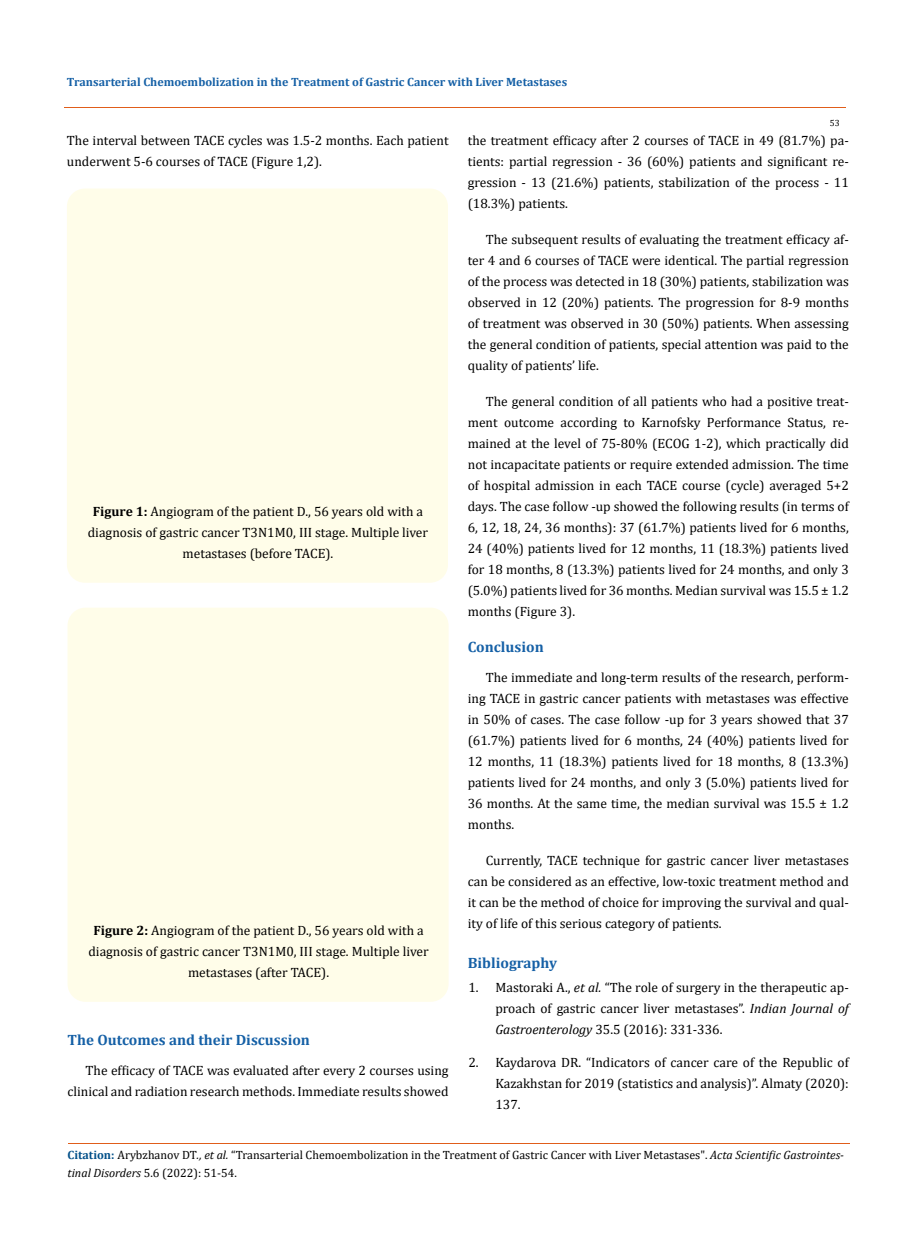
<style>
.page{position:relative;width:917px;height:1242px;background:#fff}
.page>*{position:absolute;margin:0;border:0;box-sizing:border-box;transform-origin:0 0}
.t1{font:700 15px "Cambria";color:#1560a6}
.t2{font:13.5px/21px "Cambria";color:#000;text-align:justify}
.t3{font:12px/18px "Cambria";color:#000}
.t4{font:700 12px "Cambria";color:#1560a6}
.t5{font:9px "Cambria";color:#000}
.s1{font-weight:700}
.s2{font-style:italic}
.s3{font-weight:700;color:#035089}
</style>
<div class="page">
<hr style="left:64px;top:108px;width:781px;height:1px;background:#e05d1a">
<hr style="left:68px;top:1144px;width:781px;height:1px;background:#e05d1a">
<div style="left:67px;top:189px;width:381px;height:394px;background:#fffde9;border-radius:18px"></div>
<div style="left:68px;top:608px;width:380px;height:394px;background:#fffde9;border-radius:18px"></div>
<p class="t4" style="left:67px;top:73px;width:501px">Transarterial Chemoembolization in the Treatment of Gastric Cancer with Liver Metastases</p>
<p class="t5" style="left:829px;top:118px;width:11px">53</p>
<p class="t2" style="left:67px;top:130px;width:383px">The interval between TACE cycles was 1.5-2 months. Each patient underwent 5-6 courses of TACE (Figure 1,2).</p>
<p class="t2" style="left:468px;top:130px;width:382px">the treatment efficacy after 2 courses of TACE in 49 (81.7%) pa&shy;tients: partial regression - 36 (60%) patients and significant re&shy;gression - 13 (21.6%) patients, stabilization of the process - 11 (18.3%) patients.</p>
<p class="t2" style="left:468px;top:229px;width:382px;text-indent:18px">The subsequent results of evaluating the treatment efficacy af&shy;ter 4 and 6 courses of TACE were identical. The partial regression of the process was detected in 18 (30%) patients, stabilization was observed in 12 (20%) patients. The progression for 8-9 months of treatment was observed in 30 (50%) patients. When assessing the general condition of patients, special attention was paid to the quality of patients’ life.</p>
<p class="t2" style="left:468px;top:391px;width:382px;text-indent:18px">The general condition of all patients who had a positive treat&shy;ment outcome according to Karnofsky Performance Status, re&shy;mained at the level of 75-80% (ECOG 1-2), which practically did not incapacitate patients or require extended admission. The time of hospital admission in each TACE course (cycle) averaged 5+2 days. The case follow -up showed the following results (in terms of 6, 12, 18, 24, 36 months): 37 (61.7%) patients lived for 6 months, 24 (40%) patients lived for 12 months, 11 (18.3%) patients lived for 18 months, 8 (13.3%) patients lived for 24 months, and only 3 (5.0%) patients lived for 36 months. Median survival was 15.5 ± 1.2 months (Figure 3).</p>
<p class="t1" style="left:468px;top:637px;width:77px">Conclusion</p>
<p class="t2" style="left:468px;top:667px;width:382px;text-indent:18px">The immediate and long-term results of the research, perform&shy;ing TACE in gastric cancer patients with metastases was effective in 50% of cases. The case follow -up for 3 years showed that 37 (61.7%) patients lived for 6 months, 24 (40%) patients lived for 12 months, 11 (18.3%) patients lived for 18 months, 8 (13.3%) patients lived for 24 months, and only 3 (5.0%) patients lived for 36 months. At the same time, the median survival was 15.5 ± 1.2 months.</p>
<p class="t2" style="left:468px;top:850px;width:382px;text-indent:18px">Currently, TACE technique for gastric cancer liver metastases can be considered as an effective, low-toxic treatment method and it can be the method of choice for improving the survival and qual&shy;ity of life of this serious category of patients.</p>
<p class="t2" style="left:88px;top:501px;width:342px;text-align:center"><span class="s1">Figure 1:</span> Angiogram of the patient D., 56 years old with a diagnosis of gastric cancer T3N1M0, III stage. Multiple liver metastases (before TACE).</p>
<p class="t2" style="left:88px;top:920px;width:342px;text-align:center"><span class="s1">Figure 2:</span> Angiogram of the patient D., 56 years old with a diagnosis of gastric cancer T3N1M0, III stage. Multiple liver metastases (after TACE).</p>
<p class="t1" style="left:468px;top:953px;width:91px">Bibliography</p>
<p class="t1" style="left:68px;top:1029px;width:244px">The Outcomes and their Discussion</p>
<p class="t2" style="left:68px;top:1060px;width:382px;text-align:right">The efficacy of TACE was evaluated after every 2 courses using clinical and radiation research methods. Immediate results showed</p>
<p class="t2" style="left:495px;top:977px;width:355px;text-indent:-27px">1. Mastoraki A., <span class="s2">et al.</span> “The role of surgery in the therapeutic ap&shy;proach of gastric cancer liver metastases”. <span class="s2">Indian Journal of Gastroenterology</span> 35.5 (2016): 331-336.</p>
<p class="t2" style="left:495px;top:1052px;width:355px;text-indent:-27px">2. Kaydarova DR. “Indicators of cancer care of the Republic of Kazakhstan for 2019 (statistics and analysis)”. Almaty (2020):<br>137.</p>
<p class="t3" style="left:68px;top:1146px;width:778px"><span class="s3">Citation:</span> Arybzhanov DT<span class="s2">., et al.</span> “Transarterial Chemoembolization in the Treatment of Gastric Cancer with Liver Metastases". <span class="s2">Acta Scientific Gastrointes&shy;tinal Disorders</span> 5.6 (2022): 51-54.</p>
</div>
